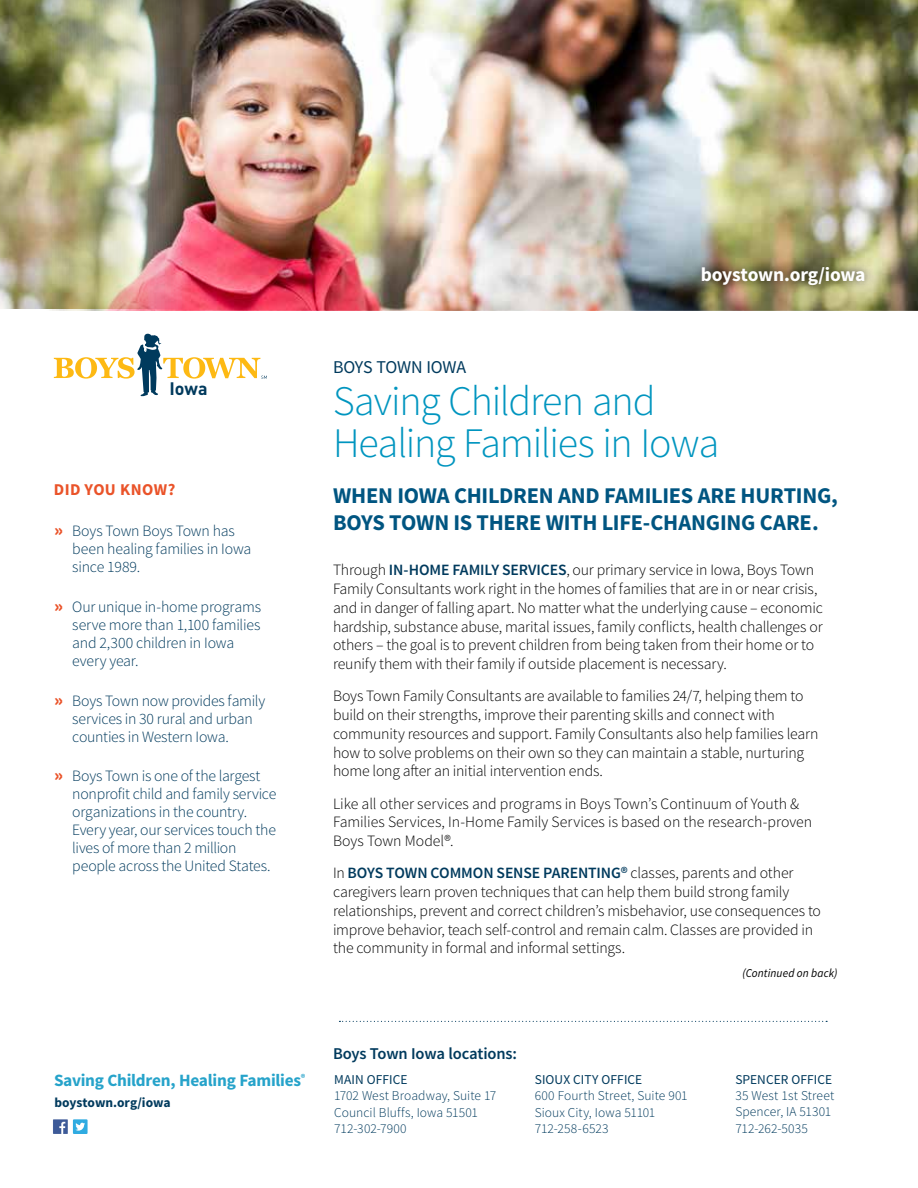
<style>
.page{position:relative;width:918px;height:1188px;background:#fff}
.page>*{position:absolute;margin:0;border:0;box-sizing:border-box;transform-origin:0 0}
.t1{font:300 42px/42px "Source Sans Pro";letter-spacing:-.03em;color:#0095bf}
.t2{font:700 22.5px/27px "Source Sans Pro";letter-spacing:-.01em;color:#005581}
.t3{font:700 19.5px "Source Sans Pro";letter-spacing:-.015em;color:#fff}
.t4{font:18px "Source Sans Pro";letter-spacing:-.01em;color:#003a5d}
.t5{font:700 17.85px "DINOT";color:#003a5d}
.t6{font:700 17.25px "Source Sans Pro";letter-spacing:-.015em;color:#26a3ca}
.t7{font:600 16.5px "Source Sans Pro";letter-spacing:-.01em;color:#003a5d}
.t8{font:700 16.5px "Source Sans Pro";letter-spacing:.025em;color:#ea5329}
.t9{font:300 15.75px/18.8px "Source Sans Pro";letter-spacing:-.01em;color:#000}
.t10{font:300 15.75px/18px "Source Sans Pro";letter-spacing:-.015em;color:#003a5d}
.t11{font:300 13.5px/16.5px "Source Sans Pro";letter-spacing:.005em;color:#003a5d}
.t12{font:13.5px "Source Sans Pro";letter-spacing:.005em;color:#003a5d}
.t13{font:700 13.5px "Source Sans Pro";letter-spacing:-.005em;color:#003a5d}
.t14{font:italic 12px "Source Sans Pro";letter-spacing:.01em;color:#000;scale:.95 1}
.s1{font-weight:900;font-size:18px;color:#ea5329}
.s2{font-weight:600;color:#003a5d}
</style>
<div class="page">
<svg style="left:54px;top:334px;width:213px;height:62px"></svg>
<img style="left:0;top:0;width:44px;height:309px">
<img style="left:44px;top:0;width:874px;height:310px">
<div style="left:693px;top:258px;width:181px;height:36px;background:#000;opacity:.75"></div>
<svg style="left:53px;top:1119px;width:15px;height:15px"></svg>
<div style="left:73px;top:1119px;width:15px;height:15px;background:#2fabe1"></div>
<svg style="left:75px;top:1123px;width:10px;height:8px"></svg>
<svg style="left:339px;top:1021px;width:488px;height:1px"></svg>
<p class="t3" style="left:701px;top:262px;width:166px">boystown.org/iowa</p>
<p class="t5" style="left:170px;top:376px;width:40px">Iowa</p>
<p class="t8" style="left:54px;top:479px;width:123px">DID YOU KNOW?</p>
<p class="t10" style="left:72px;top:522px;width:181px;text-indent:-18px"><span class="s1">»</span> Boys Town Boys Town has been healing families in Iowa since 1989.</p>
<p class="t10" style="left:72px;top:598px;width:191px;text-indent:-18px"><span class="s1">»</span> Our unique in-home programs serve more than 1,100 families and 2,300 children in Iowa every year.</p>
<p class="t10" style="left:72px;top:691px;width:194px;text-indent:-18px"><span class="s1">»</span> Boys Town now provides family services in 30 rural and urban counties in Western Iowa.</p>
<p class="t10" style="left:72px;top:767px;width:206px;text-indent:-18px"><span class="s1">»</span> Boys Town is one of the largest nonprofit child and family service organizations in the country.<br>Every year, our services touch the lives of more than 2 million people across the United States.</p>
<p class="t6" style="left:54px;top:1070px;width:253px">Saving Children, Healing Families<sup>®</sup></p>
<p class="t13" style="left:54px;top:1094px;width:118px">boystown.org/iowa</p>
<p class="t4" style="left:333px;top:356px;width:135px">BOYS TOWN IOWA</p>
<h1 class="t1" style="left:333px;top:380px;width:388px">Saving Children and<br>Healing Families in Iowa</h1>
<h2 class="t2" style="left:333px;top:483px;width:507px">WHEN IOWA CHILDREN AND FAMILIES ARE HURTING,<br>BOYS TOWN IS THERE WITH LIFE-CHANGING CARE.</h2>
<p class="t9" style="left:333px;top:561px;width:491px">Through <span class="s2">IN-HOME FAMILY SERVICES</span>, our primary service in Iowa, Boys Town Family Consultants work right in the homes of families that are in or near crisis, and in danger of falling apart. No matter what the underlying cause – economic hardship, substance abuse, marital issues, family conflicts, health challenges or others – the goal is to prevent children from being taken from their home or to reunify them with their family if outside placement is necessary.</p>
<p class="t9" style="left:333px;top:687px;width:487px">Boys Town Family Consultants are available to families 24/7, helping them to build on their strengths, improve their parenting skills and connect with community resources and support. Family Consultants also help families learn how to solve problems on their own so they can maintain a stable, nurturing home long after an initial intervention ends.</p>
<p class="t9" style="left:333px;top:794px;width:481px">Like all other services and programs in Boys Town’s Continuum of Youth &amp;<br>Families Services, In-Home Family Services is based on the research-proven<br>Boys Town Model®.</p>
<p class="t9" style="left:333px;top:864px;width:490px">In <span class="s2">BOYS TOWN COMMON SENSE PARENTING®</span> classes, parents and other caregivers learn proven techniques that can help them build strong family relationships, prevent and correct children’s misbehavior, use consequences to improve behavior, teach self-control and remain calm. Classes are provided in the community in formal and informal settings.</p>
<p class="t7" style="left:333px;top:1043px;width:185px">Boys Town Iowa locations:</p>
<p class="t12" style="left:334px;top:1071px;width:75px">MAIN OFFICE</p>
<p class="t11" style="left:334px;top:1087px;width:164px">1702 West Broadway, Suite 17<br>Council Bluffs, Iowa 51501<br>712-302-7900</p>
<p class="t12" style="left:535px;top:1071px;width:109px">SIOUX CITY OFFICE</p>
<p class="t11" style="left:535px;top:1087px;width:154px">600 Fourth Street, Suite 901<br>Sioux City, Iowa 51101<br>712-258-6523</p>
<p class="t14" style="left:743px;top:965px;width:102px">(Continued on back)</p>
<p class="t12" style="left:735px;top:1071px;width:98px">SPENCER OFFICE</p>
<p class="t11" style="left:735px;top:1087px;width:100px">35 West 1st Street<br>Spencer, IA 51301<br>712-262-5035</p>
</div>
